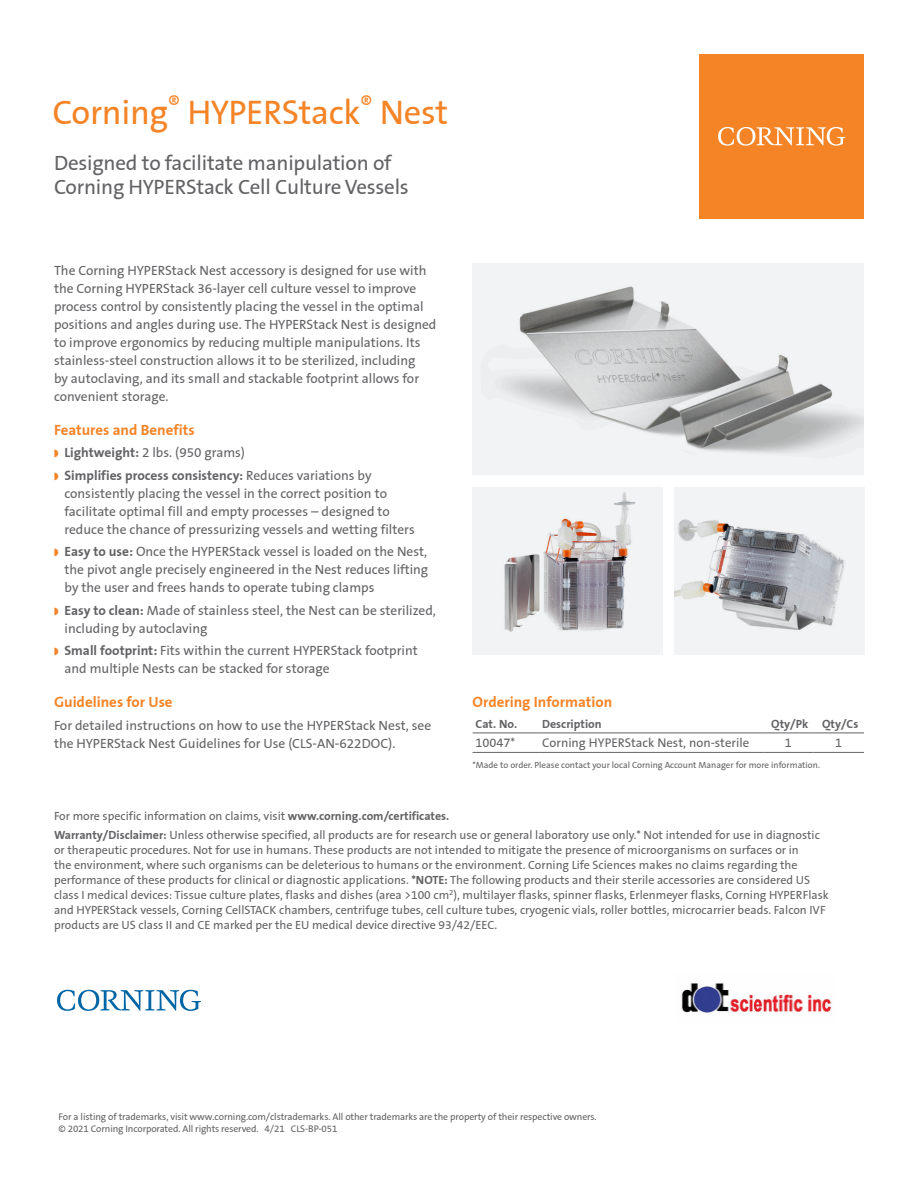
<style>
.page{position:relative;width:918px;height:1188px;background:#fff}
.page>*{position:absolute;margin:0;border:0;box-sizing:border-box;transform-origin:0 0}
.title_23_24{font:34.5px "Corning Sans";letter-spacing:-.01em;color:#f58427}
.B_Head{font:21px "Corning Sans";letter-spacing:-.01em;color:#636366}
.A_head{font:700 15px "Corning Sans";color:#f58427}
.Bullet{font:13.5px/18px "Corning Sans";color:#636366}
.Body{font:13.5px/18px "Corning Sans";color:#636366}
.Table_new_-_text{font:12.75px "Corning Sans";color:#636366}
.Body-2{font:12px/15px "Corning Sans";color:#636366}
.Table_new_-_head{font:700 12px "Corning Sans";color:#636366}
.t1{font:9.75px "Corning Sans";letter-spacing:-.01em;color:#636366}
.Table_footnote{font:9px "Corning Sans";color:#636366}
.s1{font-weight:700}
</style>
<div class="page">
<div style="left:473px;top:264px;width:391px;height:211px;background:#f2f3f4"></div>
<img style="left:500px;top:286px;width:364px;height:168px">
<div style="left:699px;top:54px;width:165px;height:165px;background:#f58427"></div>
<svg style="left:718px;top:127px;width:127px;height:19px"></svg>
<div style="left:675px;top:486px;width:195px;height:174px;background:#f2f3f4"></div>
<img style="left:675px;top:502px;width:194px;height:158px">
<div style="left:461px;top:479px;width:214px;height:177px;background:linear-gradient(to bottom,#fbfbfb,#fafafa)"></div>
<img style="left:480px;top:479px;width:176px;height:177px">
<svg style="left:57px;top:990px;width:144px;height:21px"></svg>
<hr style="left:473px;top:752px;width:66px;height:1px;background:#636366">
<hr style="left:539px;top:752px;width:224px;height:1px;background:#636366">
<hr style="left:763px;top:752px;width:51px;height:1px;background:#636366">
<hr style="left:814px;top:752px;width:50px;height:1px;background:#636366">
<hr style="left:473px;top:733px;width:66px;height:1px;background:#636366">
<hr style="left:539px;top:733px;width:224px;height:1px;background:#636366">
<hr style="left:763px;top:733px;width:51px;height:1px;background:#636366">
<hr style="left:814px;top:733px;width:50px;height:1px;background:#636366">
<img style="left:681px;top:983px;width:151px;height:30px">
<p class="title_23_24" style="left:52px;top:92px;width:397px">Corning<sup>®</sup> HYPERStack<sup>®</sup> Nest</p>
<p class="B_Head" style="left:54px;top:150px;width:339px">Designed to facilitate manipulation of</p>
<p class="B_Head" style="left:54px;top:174px;width:356px">Corning HYPERStack Cell Culture Vessels</p>
<p class="Body" style="left:54px;top:262px;width:384px">The Corning HYPERStack Nest accessory is designed for use with the Corning HYPERStack 36-layer cell culture vessel to improve process control by consistently placing the vessel in the optimal positions and angles during use. The HYPERStack Nest is designed to improve ergonomics by reducing multiple manipulations. Its stainless-steel construction allows it to be sterilized, including<br>by autoclaving, and its small and stackable footprint allows for convenient storage.</p>
<p class="A_head" style="left:54px;top:421px;width:142px">Features and Benefits</p>
<p class="Bullet" style="left:64px;top:444px;width:182px"><span class="s1">Lightweight:</span> 2 lbs. (950 grams)</p>
<p class="Bullet" style="left:64px;top:466px;width:352px"><span class="s1">Simplifies process consistency:</span> Reduces variations by consistently placing the vessel in the correct position to facilitate optimal fill and empty processes – designed to reduce the chance of pressurizing vessels and wetting filters</p>
<p class="Bullet" style="left:64px;top:543px;width:365px;text-align:justify"><span class="s1">Easy to use:</span> Once the HYPERStack vessel is loaded on the Nest, the pivot angle precisely engineered in the Nest reduces lifting by the user and frees hands to operate tubing clamps</p>
<p class="Bullet" style="left:64px;top:601px;width:373px"><span class="s1">Easy to clean:</span> Made of stainless steel, the Nest can be sterilized, including by autoclaving</p>
<p class="Bullet" style="left:64px;top:642px;width:355px"><span class="s1">Small footprint:</span> Fits within the current HYPERStack footprint and multiple Nests can be stacked for storage</p>
<p class="A_head" style="left:54px;top:693px;width:120px">Guidelines for Use</p>
<p class="Body" style="left:54px;top:716px;width:379px">For detailed instructions on how to use the HYPERStack Nest, see the HYPERStack Nest Guidelines for Use (CLS-AN-622DOC).</p>
<p class="A_head" style="left:473px;top:694px;width:141px">Ordering Information</p>
<p class="Table_new_-_head" style="left:476px;top:717px;width:43px">Cat. No.</p>
<p class="Table_new_-_head" style="left:542px;top:717px;width:61px">Description</p>
<p class="Table_new_-_head" style="left:771px;top:717px;width:39px">Qty/Pk</p>
<p class="Table_new_-_head" style="left:822px;top:717px;width:38px">Qty/Cs</p>
<p class="Table_new_-_text" style="left:476px;top:736px;width:41px">10047*</p>
<p class="Table_new_-_text" style="left:542px;top:736px;width:209px">Corning HYPERStack Nest, non-sterile</p>
<p class="Table_new_-_text" style="left:785px;top:736px;width:9px">1</p>
<p class="Table_new_-_text" style="left:835px;top:736px;width:9px">1</p>
<p class="Table_footnote" style="left:473px;top:759px;width:349px">*Made to order. Please contact your local Corning Account Manager for more information.</p>
<p class="Body-2" style="left:54px;top:808px;width:397px">For more specific information on claims, visit <span class="s1">www.corning.com/certificates.</span></p>
<p class="Body-2" style="left:54px;top:828px;width:776px"><span class="s1">Warranty/Disclaimer:</span> Unless otherwise specified, all products are for research use or general laboratory use only.* Not intended for use in diagnostic or therapeutic procedures. Not for use in humans. These products are not intended to mitigate the presence of microorganisms on surfaces or in<br>the environment, where such organisms can be deleterious to humans or the environment. Corning Life Sciences makes no claims regarding the performance of these products for clinical or diagnostic applications. <span class="s1">*NOTE:</span> The following products and their sterile accessories are considered US class I medical devices: Tissue culture plates, flasks and dishes (area &gt;100 cm<sup>2</sup>), multilayer flasks, spinner flasks, Erlenmeyer flasks, Corning HYPERFlask and HYPERStack vessels, Corning CellSTACK chambers, centrifuge tubes, cell culture tubes, cryogenic vials, roller bottles, microcarrier beads. Falcon IVF products are US class II and CE marked per the EU medical device directive 93/42/EEC.</p>
<p class="t1" style="left:58px;top:1111px;width:540px">For a listing of trademarks, visit www.corning.com/clstrademarks. All other trademarks are the property of their respective owners.</p>
<p class="t1" style="left:58px;top:1123px;width:281px">© 2021 Corning Incorporated. All rights reserved. 4/21 CLS-BP-051</p>
</div>
